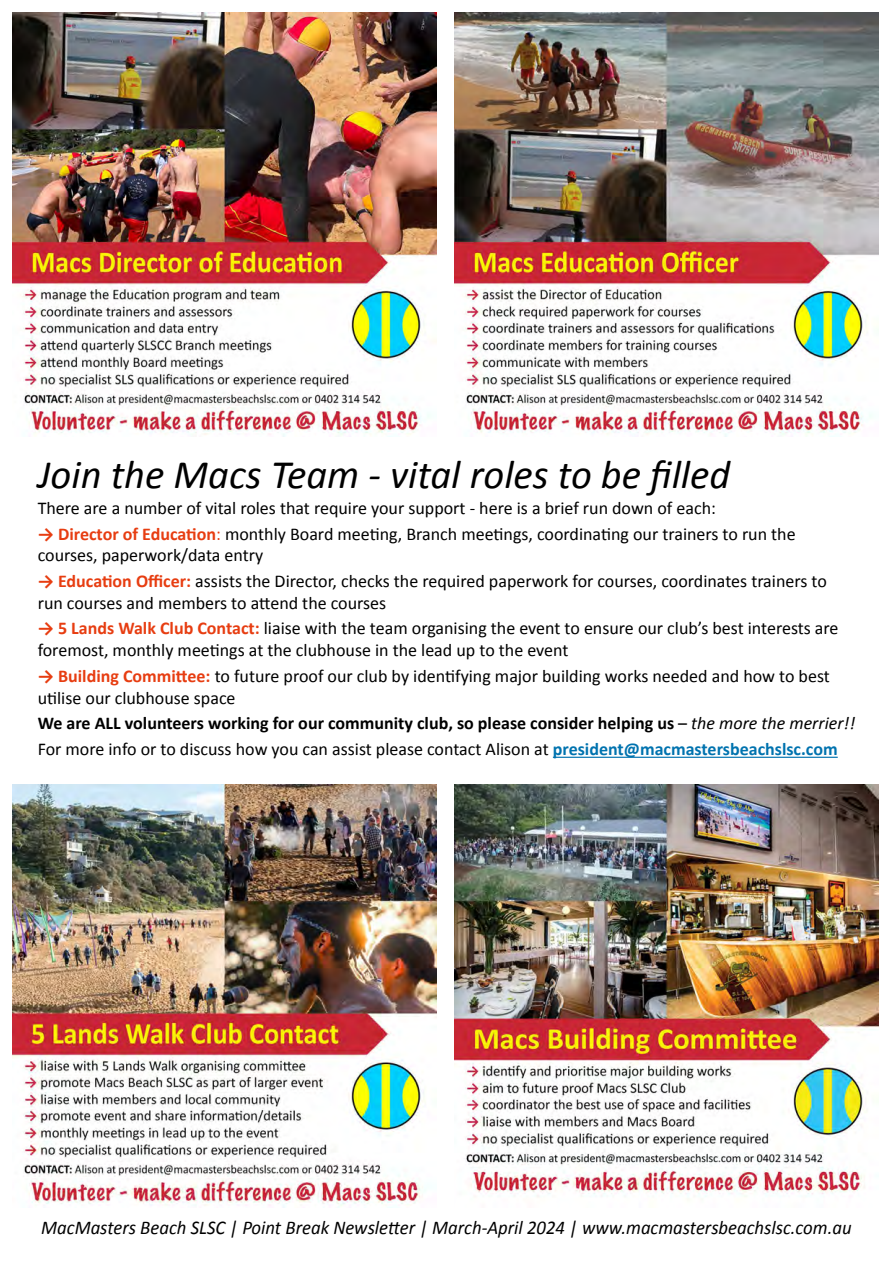
<style>
.page{position:relative;width:893px;height:1263px;background:#fff}
.page>*{position:absolute;margin:0;border:0;box-sizing:border-box;transform-origin:0 0}
.t1{font:italic 40.5px "Calibri";color:#000}
.t2{font:italic 19.5px "Calibri";color:#000;scale:.96 1}
.t3{font:18px/21.6px "Calibri";color:#000}
.t4{font:700 18px/25.8px "Calibri";color:#000}
.s1{font-weight:700;color:#e73d11}
.s2{color:#e73d11}
.s3{font-weight:400}
.s4{font-weight:400;font-style:italic}
.s5{color:#0073af}
</style>
<div class="page">
<hr style="left:553px;top:757px;width:285px;height:1px;background:#0073af">
<img style="left:13px;top:13px;width:423px;height:423px">
<img style="left:454px;top:13px;width:424px;height:423px">
<img style="left:13px;top:784px;width:423px;height:424px">
<img style="left:454px;top:784px;width:424px;height:413px">
<h1 class="t1" style="left:38px;top:446px;width:694px">Join the Macs Team - vital roles to be filled</h1>
<p class="t3" style="left:38px;top:496px;width:680px">There are a number of vital roles that require your support - here is a brief run down of each:</p>
<p class="t3" style="left:38px;top:522px;width:759px"><span class="s1">→ Director of Education</span><span class="s2">:</span> monthly Board meeting, Branch meetings, coordinating our trainers to run the courses, paperwork/data entry</p>
<p class="t3" style="left:38px;top:570px;width:791px"><span class="s1">→ Education Officer:</span> assists the Director, checks the required paperwork for courses, coordinates trainers to run courses and members to attend the courses</p>
<p class="t3" style="left:38px;top:617px;width:802px"><span class="s1">→ 5 Lands Walk Club Contact:</span> liaise with the team organising the event to ensure our club’s best interests are foremost, monthly meetings at the clubhouse in the lead up to the event</p>
<p class="t3" style="left:38px;top:665px;width:794px"><span class="s1">→ Building Committee:</span> to future proof our club by identifying major building works needed and how to best utilise our clubhouse space</p>
<p class="t4" style="left:38px;top:710px;width:819px">We are ALL volunteers working for our community club, so please consider helping us <span class="s3">–</span> <span class="s4">the more the merrier!!<br></span><span class="s3">For more info or to discuss how you can assist please contact Alison at</span> <span class="s5">president@macmastersbeachslsc.com</span></p>
<p class="t2" style="left:41px;top:1214px;width:846px">MacMasters Beach SLSC | Point Break Newsletter | March-April 2024 | www.macmastersbeachslsc.com.au</p>
</div>
